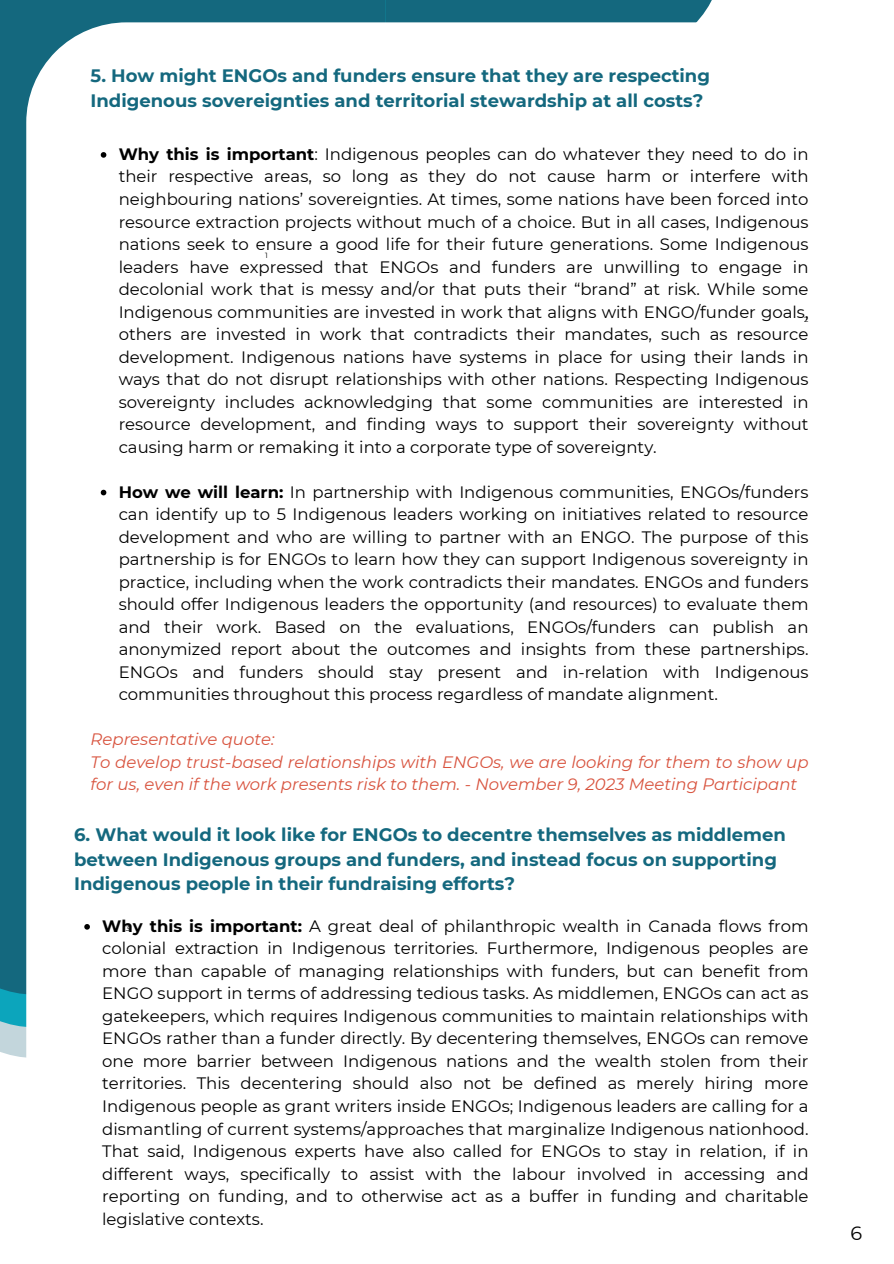
<style>
.page{position:relative;width:894px;height:1264px;background:#fff}
.page>*{position:absolute;margin:0;border:0;box-sizing:border-box;transform-origin:0 0}
.t1{font:19.2px "Montserrat";color:#000}
.t2{font:700 18px/24.8px "Montserrat";color:#14687e}
.t3{font:16.5px/22.5px "Montserrat";color:#000;text-align:justify}
.t4{font:italic 16.5px/22.5px "Montserrat";color:#d8533e}
.t5{font:7.5px "Montserrat";color:#000}
.s1{font-weight:700}
</style>
<div class="page">
<div style="left:0;top:0;width:722px;height:55px;background:#14687e"></div>
<div style="left:0;top:0;width:385px;height:994px;background:#14687e"></div>
<div style="left:26px;top:22px;width:696px;height:1035px;background:#fff"></div>
<svg style="left:101px;top:152px;width:5px;height:6px"></svg>
<svg style="left:101px;top:490px;width:5px;height:5px"></svg>
<svg style="left:84px;top:924px;width:6px;height:5px"></svg>
<p class="t2" style="left:91px;top:63px;width:620px">5. How might ENGOs and funders ensure that they are respecting<br>Indigenous sovereignties and territorial stewardship at all costs?</p>
<p class="t3" style="left:119px;top:142px;width:691px"><span class="s1">Why this is important</span>: Indigenous peoples can do whatever they need to do in their respective areas, so long as they do not cause harm or interfere with neighbouring nations’ sovereignties. At times, some nations have been forced into resource extraction projects without much of a choice. But in all cases, Indigenous nations seek to ensure a good life for their future generations. Some Indigenous leaders have expressed that ENGOs and funders are unwilling to engage in decolonial work that is messy and/or that puts their “brand” at risk. While some Indigenous communities are invested in work that aligns with ENGO/funder goals, others are invested in work that contradicts their mandates, such as resource development. Indigenous nations have systems in place for using their lands in ways that do not disrupt relationships with other nations. Respecting Indigenous sovereignty includes acknowledging that some communities are interested in resource development, and finding ways to support their sovereignty without causing harm or remaking it into a corporate type of sovereignty.</p>
<p class="t3" style="left:119px;top:480px;width:691px"><span class="s1">How we will learn:</span> In partnership with Indigenous communities, ENGOs/funders can identify up to 5 Indigenous leaders working on initiatives related to resource development and who are willing to partner with an ENGO. The purpose of this partnership is for ENGOs to learn how they can support Indigenous sovereignty in practice, including when the work contradicts their mandates. ENGOs and funders should offer Indigenous leaders the opportunity (and resources) to evaluate them and their work. Based on the evaluations, ENGOs/funders can publish an anonymized report about the outcomes and insights from these partnerships.<br>ENGOs and funders should stay present and in-relation with Indigenous communities throughout this process regardless of mandate alignment.</p>
<p class="t4" style="left:91px;top:727px;width:719px">Representative quote:<br>To develop trust-based relationships with ENGOs, we are looking for them to show up for us, even if the work presents risk to them. - November 9, 2023 Meeting Participant</p>
<p class="t2" style="left:74px;top:821px;width:713px">6. What would it look like for ENGOs to decentre themselves as middlemen between Indigenous groups and funders, and instead focus on supporting<br>Indigenous people in their fundraising efforts?</p>
<p class="t3" style="left:102px;top:914px;width:707px"><span class="s1">Why this is important:</span> A great deal of philanthropic wealth in Canada flows from colonial extraction in Indigenous territories. Furthermore, Indigenous peoples are more than capable of managing relationships with funders, but can benefit from ENGO support in terms of addressing tedious tasks. As middlemen, ENGOs can act as gatekeepers, which requires Indigenous communities to maintain relationships with ENGOs rather than a funder directly. By decentering themselves, ENGOs can remove one more barrier between Indigenous nations and the wealth stolen from their territories. This decentering should also not be defined as merely hiring more Indigenous people as grant writers inside ENGOs; Indigenous leaders are calling for a dismantling of current systems/approaches that marginalize Indigenous nationhood.<br>That said, Indigenous experts have also called for ENGOs to stay in relation, if in different ways, specifically to assist with the labour involved in accessing and reporting on funding, and to otherwise act as a buffer in funding and charitable legislative contexts.</p>
<p class="t5" style="left:265px;top:250px;width:4px">1</p>
<p class="t5" style="left:804px;top:314px;width:6px">2</p>
<p class="t5" style="left:126px;top:922px;width:6px">3</p>
<p class="t5" style="left:216px;top:946px;width:6px">4</p>
<p class="t1" style="left:850px;top:1219px;width:13px">6</p>
</div>
